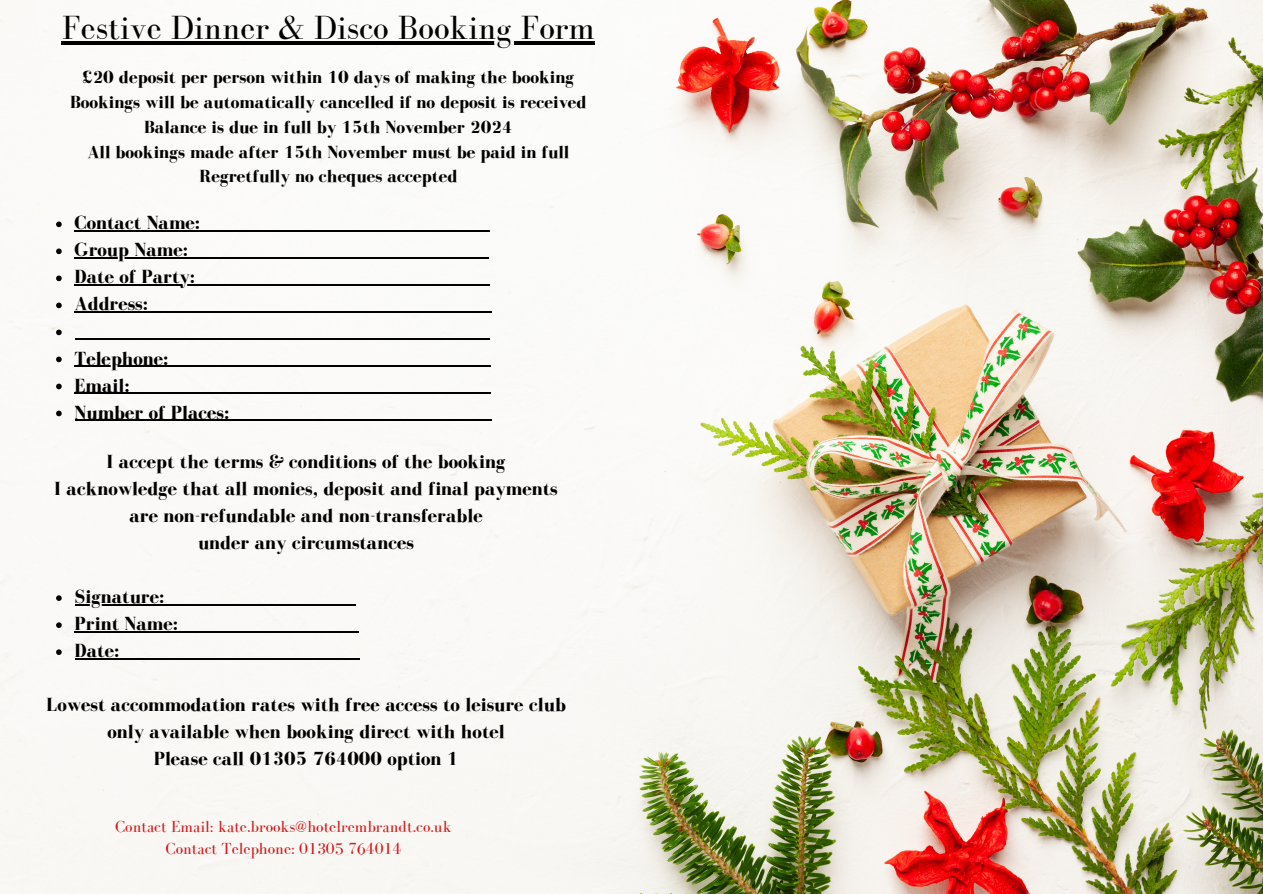
<style>
.page{position:relative;width:1263px;height:894px;background:#fff}
.page>*{position:absolute;margin:0;border:0;box-sizing:border-box;transform-origin:0 0}
.t1{font:34.5px "Bodoni FLF";color:#000}
.t2{font:700 19.5px/27px "Bodoni FLF";color:#000;text-align:center}
.t3{font:700 18px/24.8px "Bodoni FLF";color:#000;text-align:center}
.t4{font:16.5px "Bodoni FLF";color:#d51819}
</style>
<div class="page">
<img style="left:0;top:0;width:1263px;height:893px">
<hr style="left:62px;top:41px;width:533px;height:3px;background:#000">
<svg style="left:56px;top:221px;width:6px;height:6px"></svg>
<hr style="left:75px;top:230px;width:125px;height:1px;background:#000">
<hr style="left:200px;top:230px;width:290px;height:1px;background:#000">
<svg style="left:56px;top:248px;width:6px;height:6px"></svg>
<hr style="left:75px;top:257px;width:113px;height:1px;background:#000">
<hr style="left:188px;top:257px;width:300px;height:1px;background:#000">
<svg style="left:56px;top:275px;width:6px;height:6px"></svg>
<hr style="left:75px;top:284px;width:120px;height:1px;background:#000">
<hr style="left:195px;top:284px;width:295px;height:1px;background:#000">
<svg style="left:56px;top:302px;width:6px;height:6px"></svg>
<hr style="left:75px;top:311px;width:73px;height:1px;background:#000">
<hr style="left:148px;top:311px;width:344px;height:1px;background:#000">
<svg style="left:56px;top:329px;width:6px;height:6px"></svg>
<hr style="left:75px;top:338px;width:414px;height:1px;background:#000">
<svg style="left:56px;top:356px;width:6px;height:6px"></svg>
<hr style="left:75px;top:365px;width:94px;height:1px;background:#000">
<hr style="left:169px;top:365px;width:322px;height:1px;background:#000">
<svg style="left:56px;top:383px;width:6px;height:6px"></svg>
<hr style="left:75px;top:392px;width:55px;height:1px;background:#000">
<hr style="left:130px;top:392px;width:360px;height:1px;background:#000">
<svg style="left:56px;top:410px;width:6px;height:6px"></svg>
<hr style="left:75px;top:419px;width:154px;height:1px;background:#000">
<hr style="left:229px;top:419px;width:262px;height:1px;background:#000">
<svg style="left:56px;top:595px;width:6px;height:5px"></svg>
<hr style="left:75px;top:604px;width:89px;height:1px;background:#000">
<hr style="left:164px;top:604px;width:191px;height:1px;background:#000">
<svg style="left:56px;top:622px;width:6px;height:5px"></svg>
<hr style="left:75px;top:631px;width:103px;height:1px;background:#000">
<hr style="left:178px;top:631px;width:180px;height:1px;background:#000">
<svg style="left:56px;top:649px;width:6px;height:5px"></svg>
<hr style="left:75px;top:658px;width:44px;height:1px;background:#000">
<hr style="left:119px;top:658px;width:241px;height:1px;background:#000">
<h1 class="t1" style="left:62px;top:9px;width:534px">Festive Dinner &amp; Disco Booking Form</h1>
<h2 class="t3" style="left:70px;top:65px;width:518px">£20 deposit per person within 10 days of making the booking Bookings will be automatically cancelled if no deposit is received Balance is due in full by 15th November 2024<br>All bookings made after 15th November must be paid in full Regretfully no cheques accepted</h2>
<p class="t2" style="left:75px;top:209px;width:127px">Contact Name:</p>
<p class="t2" style="left:75px;top:236px;width:115px">Group Name:</p>
<p class="t2" style="left:75px;top:263px;width:122px">Date of Party:</p>
<p class="t2" style="left:75px;top:290px;width:75px">Address:</p>
<p class="t2" style="left:75px;top:344px;width:96px">Telephone:</p>
<p class="t2" style="left:75px;top:371px;width:57px">Email:</p>
<p class="t2" style="left:75px;top:398px;width:156px">Number of Places:</p>
<h2 class="t2" style="left:54px;top:448px;width:505px">I accept the terms &amp; conditions of the booking<br>I acknowledge that all monies, deposit and final payments are non-refundable and non-transferable<br>under any circumstances</h2>
<p class="t2" style="left:75px;top:583px;width:91px">Signature:</p>
<p class="t2" style="left:75px;top:610px;width:105px">Print Name:</p>
<p class="t2" style="left:75px;top:637px;width:46px">Date:</p>
<h2 class="t2" style="left:46px;top:691px;width:521px">Lowest accommodation rates with free access to leisure club only available when booking direct with hotel<br>Please call 01305 764000 option 1</h2>
<p class="t4" style="left:115px;top:817px;width:338px">Contact Email: kate.brooks@hotelrembrandt.co.uk</p>
<p class="t4" style="left:166px;top:839px;width:237px">Contact Telephone: 01305 764014</p>
</div>
